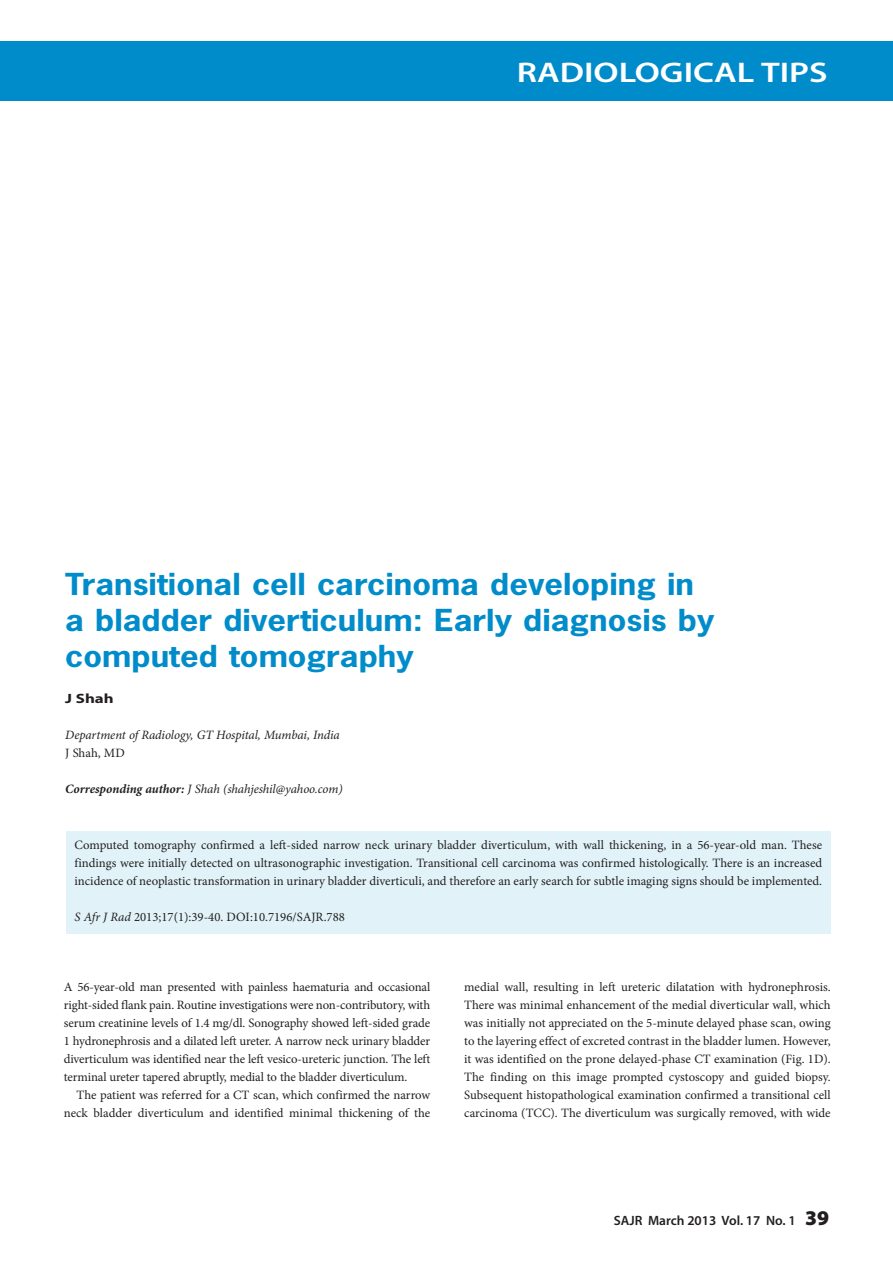
<style>
.page{position:relative;width:893px;height:1263px;background:#fff}
.page>*{position:absolute;margin:0;border:0;box-sizing:border-box;transform-origin:0 0}
.A_HEAD{font:700 28.5px/36px "News Gothic Std";color:#008cca;scale:1.15 1}
.t1{font:600 28.5px "Myriad Pro";color:#fff;scale:1.25 1}
.t2{font:600 13.5px "Myriad Pro";color:#231f20}
.AUTHOR_NAME{font:700 13.5px "Myriad Pro";color:#231f20;scale:1.25 1}
.BODY_TEXT_1ST_PARAGR{font:12.75px/18px "Minion Pro";letter-spacing:-.005em;color:#231f20;text-align:justify}
.BODY_TEXT_INDENT{font:12.75px/18px "Minion Pro";color:#231f20;text-align:right}
.CORRESPONDING_AUTHOR{font:italic 12.75px "Minion Pro";letter-spacing:-.01em;color:#231f20}
.AUTHORS_DETAILS{font:italic 12.75px "Minion Pro";letter-spacing:-.01em;color:#231f20}
.S_AFR_J_RAD{font:12.75px "Minion Pro";color:#231f20}
.AUTHORS_NAME_BOTTOM{font:12.75px "Minion Pro";color:#231f20}
.s1{font-weight:700}
.s2{font-style:italic}
.s3{font-weight:900;font-size:21px}
</style>
<div class="page">
<div style="left:0;top:41px;width:893px;height:60px;background:#008cca"></div>
<div style="left:66px;top:831px;width:765px;height:102px;background:#e1f3f9"></div>
<p class="t1" style="left:517px;top:54px;width:250px">RADIOLOGICAL TIPS</p>
<h1 class="A_HEAD" style="left:65px;top:565px;width:566px">Transitional cell carcinoma developing in a bladder diverticulum: Early diagnosis by computed tomography</h1>
<p class="AUTHOR_NAME" style="left:65px;top:689px;width:40px">J Shah</p>
<p class="AUTHORS_DETAILS" style="left:65px;top:726px;width:276px">Department of Radiology, GT Hospital, Mumbai, India</p>
<p class="AUTHORS_NAME_BOTTOM" style="left:65px;top:744px;width:61px">J Shah, MD</p>
<p class="CORRESPONDING_AUTHOR" style="left:65px;top:780px;width:279px"><span class="s1">Corresponding author:</span> J Shah (shahjeshil@yahoo.com)</p>
<p class="BODY_TEXT_1ST_PARAGR" style="left:75px;top:836px;width:749px">Computed tomography confirmed a left-sided narrow neck urinary bladder diverticulum, with wall thickening, in a 56-year-old man. These findings were initially detected on ultrasonographic investigation. Transitional cell carcinoma was confirmed histologically. There is an increased incidence of neoplastic transformation in urinary bladder diverticuli, and therefore an early search for subtle imaging signs should be implemented.</p>
<p class="S_AFR_J_RAD" style="left:75px;top:908px;width:272px"><span class="s2">S Afr J Rad</span> 2013;17(1):39-40. DOI:10.7196/SAJR.788</p>
<p class="BODY_TEXT_1ST_PARAGR" style="left:64px;top:978px;width:368px">A 56-year-old man presented with painless haematuria and occasional right-sided flank pain. Routine investigations were non-contributory, with serum creatinine levels of 1.4 mg/dl. Sonography showed left-sided grade 1 hydronephrosis and a dilated left ureter. A narrow neck urinary bladder diverticulum was identified near the left vesico-ureteric junction. The left terminal ureter tapered abruptly, medial to the bladder diverticulum.</p>
<p class="BODY_TEXT_INDENT" style="left:64px;top:1086px;width:368px">The patient was referred for a CT scan, which confirmed the narrow neck bladder diverticulum and identified minimal thickening of the</p>
<p class="BODY_TEXT_INDENT" style="left:464px;top:978px;width:368px;text-align:justify">medial wall, resulting in left ureteric dilatation with hydronephrosis.<br>There was minimal enhancement of the medial diverticular wall, which was initially not appreciated on the 5-minute delayed phase scan, owing to the layering effect of excreted contrast in the bladder lumen. However, it was identified on the prone delayed-phase CT examination (Fig. 1D).<br>The finding on this image prompted cystoscopy and guided biopsy.<br>Subsequent histopathological examination confirmed a transitional cell carcinoma (TCC). The diverticulum was surgically removed, with wide</p>
<p class="t2" style="left:614px;top:1211px;width:217px">SAJR March 2013 Vol. 17 No. 1 <span class="s3">39</span></p>
</div>
